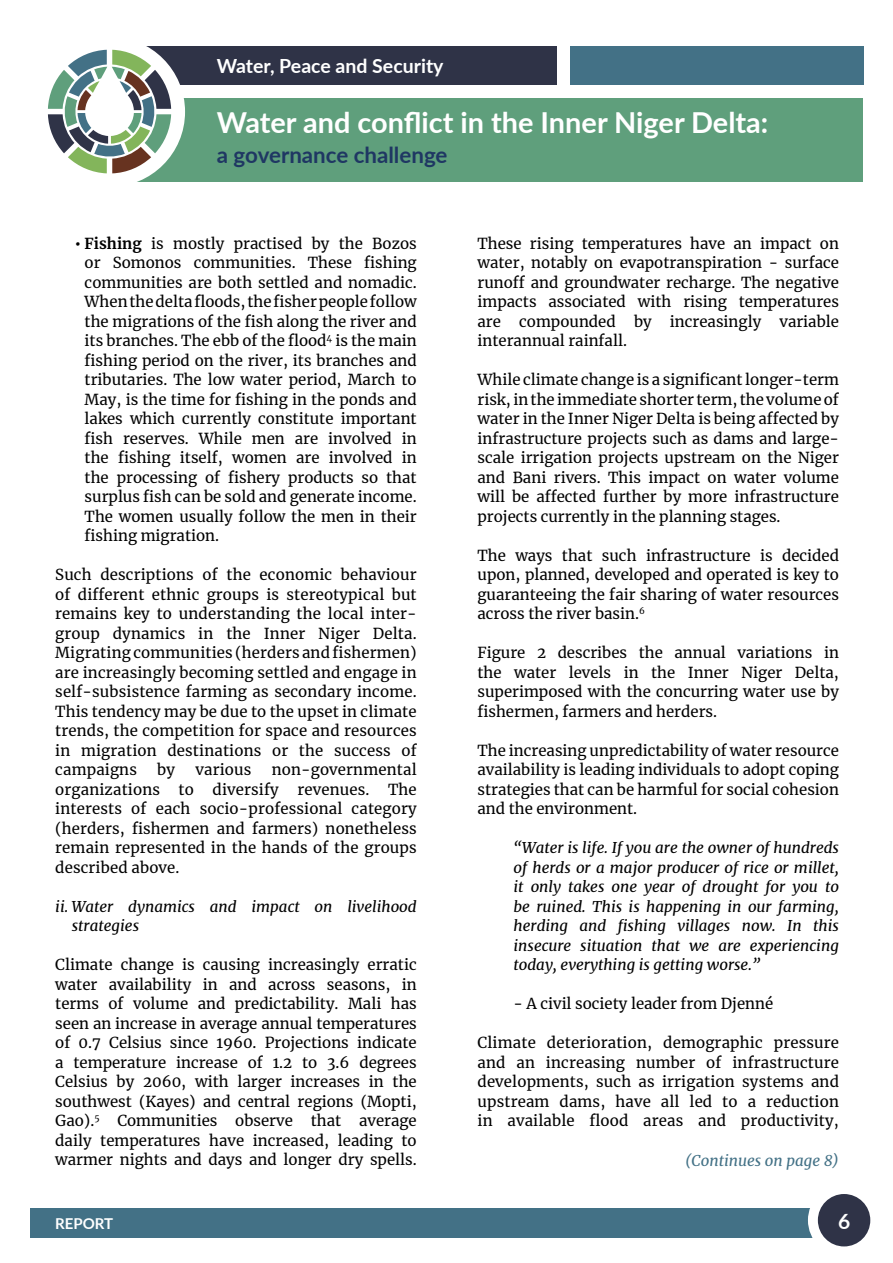
<style>
.page{position:relative;width:893px;height:1263px;background:#fff}
.page>*{position:absolute;margin:0;border:0;box-sizing:border-box;transform-origin:0 0}
.t1{font:700 28.95px "Lato";color:#fff}
.t2{font:700 22.35px "Lato";color:#1f3763}
.t3{font:700 21px "Lato";color:#fff}
.t4{font:700 19.5px "Lato";color:#fff}
.Paragraph_Style_1{font:15px/19.5px "Merriweather";color:#000;text-align:justify}
.Indented{font:15px/19.5px "Merriweather";color:#000;text-align:justify}
.Double_indent{font:italic 15px/19.5px "Merriweather";color:#000;text-align:justify}
.Paragraph_Style_1-2{font:italic 15px/19.5px "Merriweather";color:#000}
.Double_indent-2{font:15px "Merriweather";color:#000}
.Paragraph_Style_1-3{font:italic 15px "Merriweather";color:#437186}
.t5{font:700 15px "Lato";color:#fff}
.s1{font-weight:700}
</style>
<div class="page">
<div style="left:30px;top:98px;width:833px;height:83px;background:#5f9f7c"></div>
<div style="left:30px;top:47px;width:527px;height:38px;background:#2f3347"></div>
<div style="left:570px;top:47px;width:293px;height:38px;background:#437186"></div>
<div style="left:30px;top:1208px;width:808px;height:29px;background:#437186"></div>
<div style="left:808px;top:1184px;width:72px;height:72px;background:#fff;border-radius:50%"></div>
<div style="left:818px;top:1194px;width:52px;height:52px;background:#2f3347;border-radius:50%"></div>
<div style="left:35px;top:37px;width:150px;height:150px;background:#fff;border-radius:50%"></div>
<div style="left:0;top:9px;width:117px;height:204px;background:#fff"></div>
<svg style="left:48px;top:50px;width:123px;height:123px"></svg>
<h3 class="t4" style="left:217px;top:52px;width:228px">Water, Peace and Security</h3>
<h1 class="t1" style="left:217px;top:101px;width:553px">Water and conflict in the Inner Niger Delta:</h1>
<h2 class="t2" style="left:217px;top:139px;width:232px">a governance challenge</h2>
<p class="Indented" style="left:85px;top:233px;width:334px;text-indent:-10px"><span class="s1">• Fishing</span> is mostly practised by the Bozos or Somonos communities. These fishing communities are both settled and nomadic.<br>When the delta floods, the fisher people follow the migrations of the fish along the river and its branches. The ebb of the flood<sup>4</sup> is the main fishing period on the river, its branches and tributaries. The low water period, March to May, is the time for fishing in the ponds and lakes which currently constitute important fish reserves. While men are involved in the fishing itself, women are involved in the processing of fishery products so that surplus fish can be sold and generate income.<br>The women usually follow the men in their fishing migration.</p>
<p class="Paragraph_Style_1" style="left:55px;top:564px;width:363px">Such descriptions of the economic behaviour of different ethnic groups is stereotypical but remains key to understanding the local inter&shy;group dynamics in the Inner Niger Delta.<br>Migrating communities (herders and fishermen) are increasingly becoming settled and engage in self-subsistence farming as secondary income.<br>This tendency may be due to the upset in climate trends, the competition for space and resources in migration destinations or the success of campaigns</p>
<p class="Paragraph_Style_1" style="left:55px;top:759px;width:363px;text-indent:216px">non-governmental organizations to diversify revenues. The interests of each socio-professional category (herders, fishermen and farmers) nonetheless remain represented in the hands of the groups described above.</p>
<p class="Paragraph_Style_1-2" style="left:72px;top:896px;width:346px;text-indent:-17px">ii. Water dynamics and impact on livelihood strategies</p>
<p class="Paragraph_Style_1" style="left:55px;top:954px;width:363px">Climate change is causing increasingly erratic water availability in and across seasons, in terms of volume and predictability. Mali has seen an increase in average annual temperatures of 0.7 Celsius since 1960. Projections indicate a temperature increase of 1.2 to 3.6 degrees Celsius by 2060, with larger increases in the southwest (Kayes) and central regions (Mopti, Gao).<sup>5</sup> Communities observe that average daily temperatures have increased, leading to warmer nights and days and longer dry spells.</p>
<p class="Paragraph_Style_1" style="left:157px;top:759px;width:19px">by</p>
<p class="Paragraph_Style_1" style="left:195px;top:759px;width:57px">various</p>
<p class="Paragraph_Style_1" style="left:477px;top:233px;width:363px">These rising temperatures have an impact on water, notably on evapotranspiration - surface runoff and groundwater recharge. The negative impacts associated with rising temperatures are compounded by increasingly variable interannual rainfall.</p>
<p class="Paragraph_Style_1" style="left:477px;top:369px;width:363px">While climate change is a significant longer-term risk, in the immediate shorter term, the volume of water in the Inner Niger Delta is being affected by infrastructure projects such as dams and large&shy;scale irrigation projects upstream on the Niger and Bani rivers. This impact on water volume will be affected further by more infrastructure projects currently in the planning stages.</p>
<p class="Paragraph_Style_1" style="left:477px;top:545px;width:363px">The ways that such infrastructure is decided upon, planned, developed and operated is key to guaranteeing the fair sharing of water resources across the river basin.<sup>6</sup></p>
<p class="Paragraph_Style_1" style="left:477px;top:642px;width:363px">Figure 2 describes the annual variations in the water levels in the Inner Niger Delta, superimposed with the concurring water use by fishermen, farmers and herders.</p>
<p class="Paragraph_Style_1" style="left:477px;top:740px;width:363px">The increasing unpredictability of water resource availability is leading individuals to adopt coping strategies that can be harmful for social cohesion and the environment.</p>
<p class="Double_indent" style="left:513px;top:838px;width:327px">“Water is life. If you are the owner of hundreds of herds or a major producer of rice or millet, it only takes one year of drought for you to be ruined. This is happening in our farming, herding and fishing villages now. In this insecure situation that we are experiencing today, everything is getting worse.”</p>
<p class="Double_indent-2" style="left:513px;top:993px;width:261px">- A civil society leader from Djenné</p>
<p class="Paragraph_Style_1" style="left:477px;top:1032px;width:363px">Climate deterioration, demographic pressure and an increasing number of infrastructure developments, such as irrigation systems and upstream dams, have all led to a reduction in available flood areas and productivity,</p>
<p class="Paragraph_Style_1-3" style="left:685px;top:1150px;width:155px">(Continues on page 8)</p>
<p class="t5" style="left:55px;top:1212px;width:60px">REPORT</p>
<h3 class="t3" style="left:838px;top:1206px;width:14px">6</h3>
</div>
